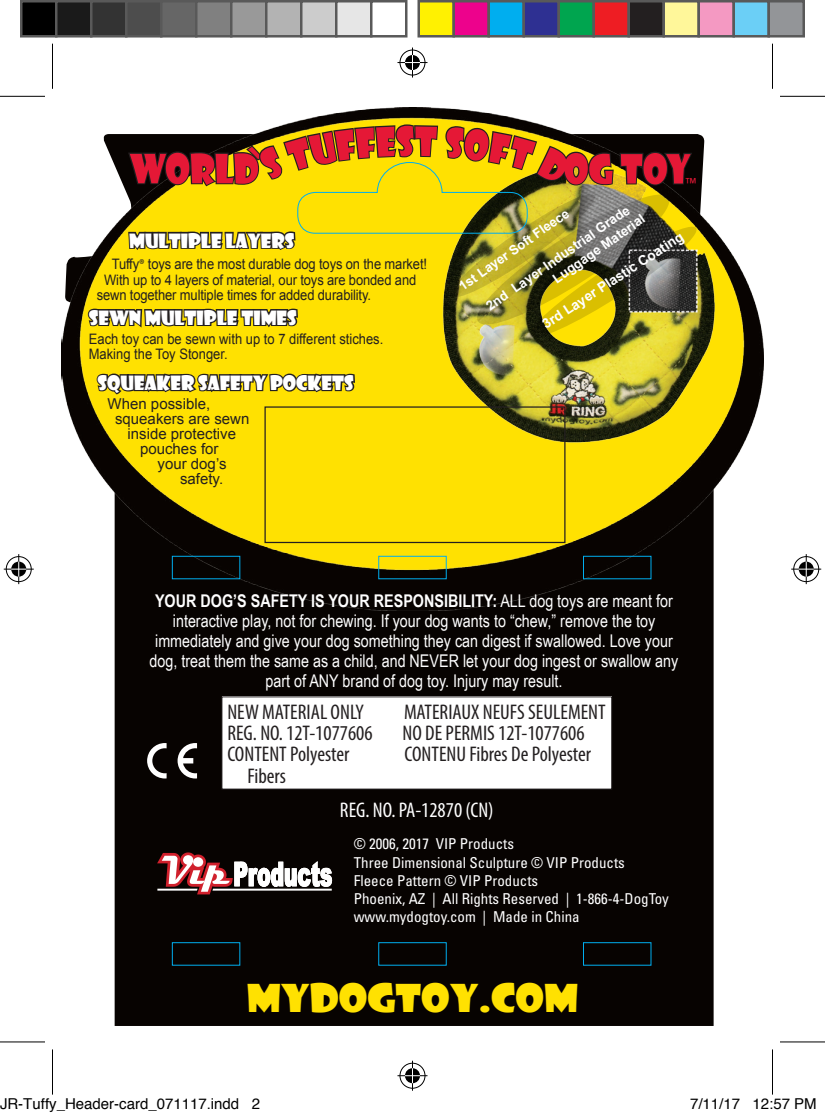
<style>
.page{position:relative;width:825px;height:1117px;background:#fff}
.page>*{position:absolute;margin:0;border:0;box-sizing:border-box;transform-origin:0 0}
.t1{font:37.5px "Showcard Gothic";color:#ffe101;scale:1.1 1}
.t2{font:condensed 21.25px "Myriad Pro";color:#231f20}
.t3{font:condensed 21.25px "Myriad Pro";color:#fff}
.t4{font:19.25px "Showcard Gothic";color:#fff}
.t5{font:17.5px/20px "Arial Narrow";color:#fff;text-align:center}
.t6{font:condensed 15px/18px "Univers LT";color:#fff}
.t7{font:15px "Arial";color:#231f20}
.t8{font:15px "Helvetica";color:#000}
.t9{font:14.5px/15.5px "Arial";letter-spacing:-.01em;color:#231f20;scale:.9 1}
.t10{font:700 13.75px "Arial";color:#fff}
.t11{font:700 13.25px/16px "Arial";color:#fff}
.t12{font:700 13px "Arial";color:#fff}
.t13{font:condensed 12.5px "Univers LT";color:#e51836}
.s1{font-family:"Myriad Pro"}
.s2{font-weight:700}
</style>
<div class="page">
<div style="left:115px;top:610px;width:599px;height:415px;background:#070301"></div>
<img style="left:61px;top:135px;width:703px;height:475px">
<div style="left:222px;top:696px;width:390px;height:93px;background:#fff"></div>
<svg style="left:157px;top:852px;width:175px;height:42px"></svg>
<img style="left:701px;top:165px;width:18px;height:279px">
<div style="left:172px;top:942px;width:68px;height:23px;border:1px solid #00aeef"></div>
<div style="left:583px;top:942px;width:68px;height:23px;border:1px solid #00aeef"></div>
<div style="left:172px;top:555px;width:68px;height:24px;border:1px solid #00aeef"></div>
<div style="left:583px;top:555px;width:68px;height:24px;border:1px solid #00aeef"></div>
<div style="left:378px;top:942px;width:69px;height:23px;border:1px solid #00aeef"></div>
<div style="left:378px;top:555px;width:69px;height:24px;border:1px solid #00aeef"></div>
<svg style="left:147px;top:743px;width:20px;height:35px"></svg>
<svg style="left:178px;top:743px;width:19px;height:35px"></svg>
<svg style="left:86px;top:107px;width:615px;height:421px;background:#c7ac1f"></svg>
<hr style="left:0;top:96px;width:45px;height:1px;background:#000">
<hr style="left:780px;top:96px;width:45px;height:1px;background:#000">
<hr style="left:0;top:1041px;width:45px;height:1px;background:#000">
<hr style="left:780px;top:1041px;width:45px;height:1px;background:#000">
<hr style="left:52px;top:44px;width:1px;height:45px;background:#000">
<hr style="left:52px;top:1049px;width:1px;height:45px;background:#000">
<hr style="left:772px;top:44px;width:1px;height:45px;background:#000">
<hr style="left:772px;top:1049px;width:1px;height:45px;background:#000">
<div style="left:398px;top:48px;width:29px;height:29px;border:3px solid #fff;border-radius:50%"></div>
<hr style="left:398px;top:61px;width:30px;height:3px;background:#fff">
<hr style="left:411px;top:48px;width:3px;height:30px;background:#fff">
<div style="left:403px;top:53px;width:19px;height:19px;border:3px solid #fff;border-radius:50%"></div>
<div style="left:400px;top:50px;width:25px;height:25px;border:1px solid #000;border-radius:50%"></div>
<hr style="left:398px;top:62px;width:30px;height:1px;background:#000">
<hr style="left:412px;top:48px;width:1px;height:30px;background:#000">
<svg style="left:405px;top:55px;width:15px;height:15px"></svg>
<div style="left:398px;top:1061px;width:29px;height:28px;border:3px solid #fff;border-radius:50%"></div>
<svg style="left:398px;top:1073px;width:30px;height:4px"></svg>
<hr style="left:411px;top:1060px;width:3px;height:30px;background:#fff">
<div style="left:403px;top:1066px;width:19px;height:18px;border:3px solid #fff;border-radius:50%"></div>
<div style="left:400px;top:1062px;width:25px;height:26px;border:1px solid #000;border-radius:50%"></div>
<hr style="left:398px;top:1075px;width:30px;height:1px;background:#000">
<hr style="left:412px;top:1060px;width:1px;height:30px;background:#000">
<svg style="left:405px;top:1068px;width:15px;height:14px"></svg>
<div style="left:5px;top:555px;width:28px;height:28px;border:3px solid #fff;border-radius:50%"></div>
<hr style="left:4px;top:567px;width:30px;height:3px;background:#fff">
<hr style="left:17px;top:554px;width:3px;height:30px;background:#fff">
<div style="left:10px;top:560px;width:18px;height:18px;border:3px solid #fff;border-radius:50%"></div>
<div style="left:6px;top:556px;width:26px;height:26px;border:1px solid #000;border-radius:50%"></div>
<hr style="left:4px;top:568px;width:30px;height:1px;background:#000">
<hr style="left:18px;top:554px;width:1px;height:30px;background:#000">
<svg style="left:11px;top:561px;width:15px;height:15px"></svg>
<div style="left:792px;top:555px;width:28px;height:28px;border:3px solid #fff;border-radius:50%"></div>
<hr style="left:791px;top:567px;width:30px;height:3px;background:#fff">
<hr style="left:805px;top:554px;width:3px;height:30px;background:#fff">
<div style="left:797px;top:560px;width:18px;height:18px;border:3px solid #fff;border-radius:50%"></div>
<div style="left:793px;top:556px;width:26px;height:26px;border:1px solid #000;border-radius:50%"></div>
<hr style="left:791px;top:568px;width:30px;height:1px;background:#000">
<hr style="left:806px;top:554px;width:1px;height:30px;background:#000">
<svg style="left:799px;top:561px;width:15px;height:15px"></svg>
<div style="left:21px;top:1px;width:35px;height:35px;background:#000"></div>
<div style="left:20px;top:0;width:38px;height:38px;border:2px solid #595959"></div>
<div style="left:56px;top:1px;width:35px;height:35px;background:#1a1a1a"></div>
<div style="left:55px;top:0;width:37px;height:38px;border:2px solid #595959"></div>
<div style="left:91px;top:1px;width:35px;height:35px;background:#333"></div>
<div style="left:90px;top:0;width:38px;height:38px;border:2px solid #595959"></div>
<div style="left:126px;top:1px;width:35px;height:35px;background:#4d4d4d"></div>
<div style="left:125px;top:0;width:37px;height:38px;border:2px solid #595959"></div>
<div style="left:161px;top:1px;width:35px;height:35px;background:#666"></div>
<div style="left:160px;top:0;width:38px;height:38px;border:2px solid #595959"></div>
<div style="left:196px;top:1px;width:35px;height:35px;background:#808080"></div>
<div style="left:195px;top:0;width:37px;height:38px;border:2px solid #595959"></div>
<div style="left:231px;top:1px;width:35px;height:35px;background:#999"></div>
<div style="left:230px;top:0;width:38px;height:38px;border:2px solid #595959"></div>
<div style="left:266px;top:1px;width:35px;height:35px;background:#b3b3b3"></div>
<div style="left:265px;top:0;width:37px;height:38px;border:2px solid #595959"></div>
<div style="left:301px;top:1px;width:35px;height:35px;background:#ccc"></div>
<div style="left:300px;top:0;width:38px;height:38px;border:2px solid #595959"></div>
<div style="left:336px;top:1px;width:35px;height:35px;background:#e6e6e6"></div>
<div style="left:335px;top:0;width:37px;height:38px;border:2px solid #595959"></div>
<div style="left:370px;top:0;width:38px;height:38px;border:2px solid #595959"></div>
<div style="left:419px;top:1px;width:35px;height:35px;background:#fff101"></div>
<div style="left:418px;top:0;width:37px;height:38px;border:2px solid #595959"></div>
<div style="left:454px;top:1px;width:35px;height:35px;background:#ed028c"></div>
<div style="left:452px;top:0;width:38px;height:38px;border:2px solid #595959"></div>
<div style="left:489px;top:1px;width:35px;height:35px;background:#00aeef"></div>
<div style="left:488px;top:0;width:37px;height:38px;border:2px solid #595959"></div>
<div style="left:524px;top:1px;width:35px;height:35px;background:#2e3092"></div>
<div style="left:522px;top:0;width:38px;height:38px;border:2px solid #595959"></div>
<div style="left:559px;top:1px;width:35px;height:35px;background:#00a54f"></div>
<div style="left:558px;top:0;width:37px;height:38px;border:2px solid #595959"></div>
<div style="left:594px;top:1px;width:35px;height:35px;background:#ee1d23"></div>
<div style="left:592px;top:0;width:38px;height:38px;border:2px solid #595959"></div>
<div style="left:629px;top:1px;width:35px;height:35px;background:#231f20"></div>
<div style="left:628px;top:0;width:37px;height:38px;border:2px solid #595959"></div>
<div style="left:664px;top:1px;width:35px;height:35px;background:#fff79a"></div>
<div style="left:662px;top:0;width:38px;height:38px;border:2px solid #595959"></div>
<div style="left:699px;top:1px;width:35px;height:35px;background:#f499c2"></div>
<div style="left:698px;top:0;width:37px;height:38px;border:2px solid #595959"></div>
<div style="left:734px;top:1px;width:35px;height:35px;background:#6bcff6"></div>
<div style="left:732px;top:0;width:38px;height:38px;border:2px solid #595959"></div>
<div style="left:769px;top:1px;width:35px;height:35px;background:#939598"></div>
<div style="left:768px;top:0;width:37px;height:38px;border:2px solid #595959"></div>
<p class="t4" style="left:129px;top:227px;width:167px">MULTIPLE LAYERS</p>
<p class="t9" style="left:112px;top:256px;width:352px">Tuffy<span class="s1">®</span> toys are the most durable dog toys on the market!</p>
<p class="t9" style="left:104px;top:272px;width:348px">With up to 4 layers of material, our toys are bonded and</p>
<p class="t9" style="left:97px;top:288px;width:306px">sewn together multiple times for added durability.</p>
<p class="t4" style="left:89px;top:305px;width:210px">SEWN MULTIPLE TIMES</p>
<p class="t9" style="left:89px;top:331px;width:329px">Each toy can be sewn with up to 7 different stiches.<br>Making the Toy Stonger.</p>
<p class="t4" style="left:98px;top:370px;width:258px">SQUEAKER SAFETY POCKETS</p>
<p class="t7" style="left:108px;top:394px;width:104px">When possible,</p>
<p class="t7" style="left:115px;top:409px;width:136px">squeakers are sewn</p>
<p class="t7" style="left:128px;top:424px;width:110px">inside protective</p>
<p class="t7" style="left:140px;top:439px;width:80px">pouches for</p>
<p class="t7" style="left:158px;top:454px;width:70px">your dog’s</p>
<p class="t7" style="left:180px;top:469px;width:45px">safety.</p>
<p class="t13" style="left:686px;top:175px;width:12px">™</p>
<p class="t11" style="left:541px;top:261px;width:111px;text-indent:-70px;rotate:-35deg">2nd Layer Industrial Grade<br>Luggage Material</p>
<p class="t12" style="left:455px;top:280px;width:133px;rotate:-35deg">1st Layer Soft Fleece</p>
<p class="t10" style="left:539px;top:317px;width:167px;rotate:-33deg">3rd Layer Plastic Coating</p>
<p class="t5" style="left:150px;top:589px;width:530px"><span class="s2">YOUR DOG’S SAFETY IS YOUR RESPONSIBILITY:</span> ALL dog toys are meant for interactive play, not for chewing. If your dog wants to “chew,” remove the toy immediately and give your dog something they can digest if swallowed. Love your dog, treat them the same as a child, and NEVER let your dog ingest or swallow any part of ANY brand of dog toy. Injury may result.</p>
<p class="t2" style="left:227px;top:699px;width:138px">NEW MATERIAL ONLY</p>
<p class="t2" style="left:404px;top:699px;width:203px">MATERIAUX NEUFS SEULEMENT</p>
<p class="t2" style="left:227px;top:720px;width:147px">REG. NO. 12T-1077606</p>
<p class="t2" style="left:403px;top:720px;width:183px">NO DE PERMIS 12T-1077606</p>
<p class="t2" style="left:227px;top:741px;width:124px">CONTENT Polyester</p>
<p class="t2" style="left:405px;top:741px;width:188px">CONTENU Fibres De Polyester</p>
<p class="t2" style="left:247px;top:762px;width:40px">Fibers</p>
<p class="t3" style="left:340px;top:796px;width:155px">REG. NO. PA-12870 (CN)</p>
<p class="t6" style="left:354px;top:834px;width:317px">© 2006, 2017 VIP Products<br>Three Dimensional Sculpture © VIP Products<br>Fleece Pattern © VIP Products<br>Phoenix, AZ | All Rights Reserved | 1-866-4-DogToy www.mydogtoy.com | Made in China</p>
<h1 class="t1" style="left:247px;top:973px;width:303px">MYDOGTOY.COM</h1>
<p class="t8" style="left:0;top:1092px;width:262px">JR-Tuffy_Header-card_071117.indd 2</p>
<p class="t8" style="left:690px;top:1092px;width:128px">7/11/17 12:57 PM</p>
</div>
